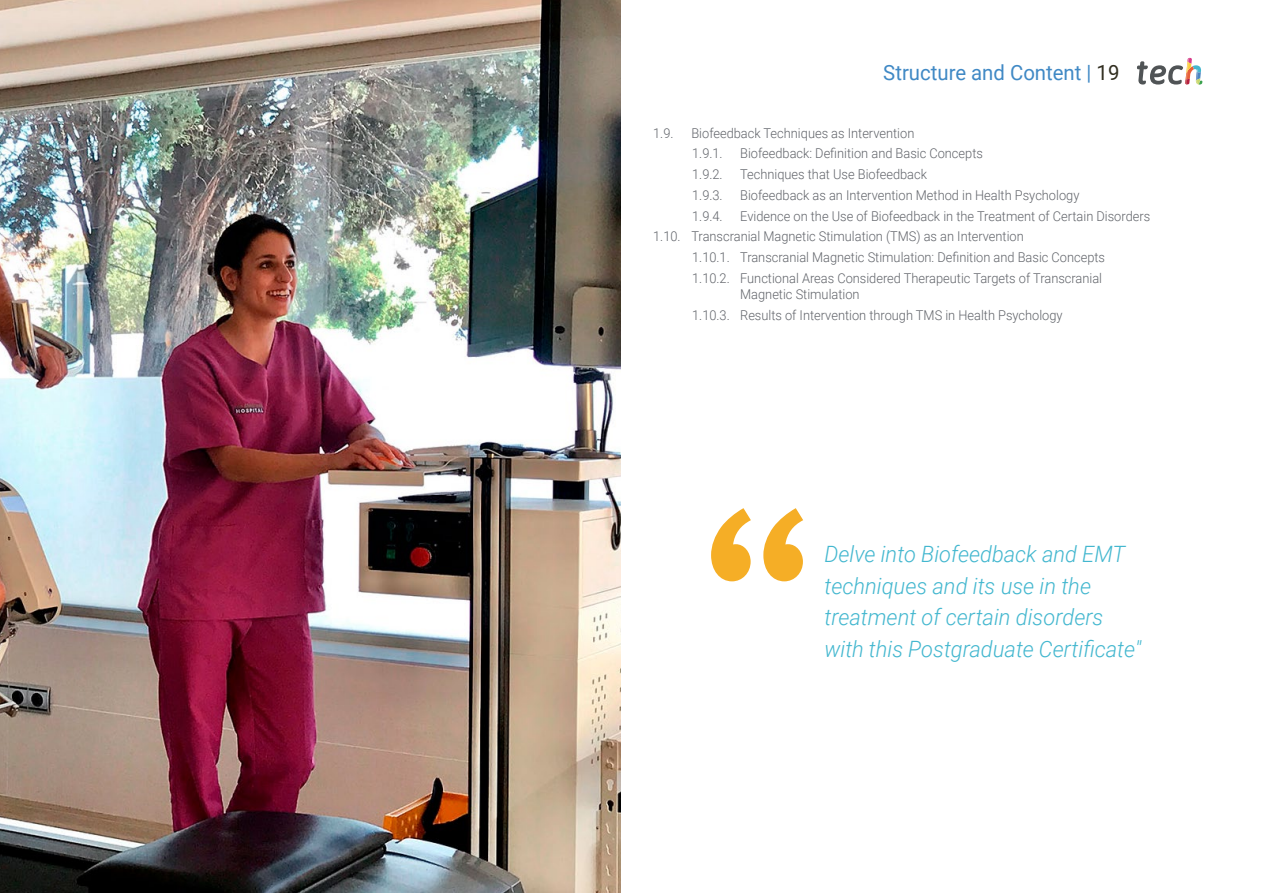
<style>
.page{position:relative;width:1263px;height:893px;background:#fff}
.page>*{position:absolute;margin:0;border:0;box-sizing:border-box;transform-origin:0 0}
.t1{font:italic 300 22.5px/31.5px "Roboto";color:#43b7cf}
.t2{font:21px "Roboto";color:#4089c5}
.t3{font:300 13.5px/20.7px "Roboto";color:#61646a;scale:.95 1}
.s1{color:#312e20}
</style>
<div class="page">
<img style="left:0;top:0;width:621px;height:893px">
<svg style="left:1137px;top:58px;width:65px;height:27px"></svg>
<svg style="left:711px;top:508px;width:92px;height:73px"></svg>
<h2 class="t2" style="left:883px;top:57px;width:238px">Structure and Content | <span class="s1">19</span></h2>
<p class="t3" style="left:653px;top:122px;width:23px">1.9.</p>
<p class="t3" style="left:691px;top:122px;width:236px">Biofeedback Techniques as Intervention<br>1.9.1.</p>
<p class="t3" style="left:740px;top:143px;width:257px">Biofeedback: Definition and Basic Concepts</p>
<p class="t3" style="left:692px;top:164px;width:34px">1.9.2.</p>
<p class="t3" style="left:740px;top:164px;width:198px">Techniques that Use Biofeedback</p>
<p class="t3" style="left:692px;top:184px;width:34px">1.9.3.</p>
<p class="t3" style="left:740px;top:184px;width:359px">Biofeedback as an Intervention Method in Health Psychology</p>
<p class="t3" style="left:692px;top:205px;width:34px">1.9.4.</p>
<p class="t3" style="left:740px;top:205px;width:433px">Evidence on the Use of Biofeedback in the Treatment of Certain Disorders</p>
<p class="t3" style="left:653px;top:226px;width:392px">1.10. Transcranial Magnetic Stimulation (TMS) as an Intervention</p>
<p class="t3" style="left:692px;top:247px;width:436px">1.10.1. Transcranial Magnetic Stimulation: Definition and Basic Concepts</p>
<p class="t3" style="left:692px;top:267px;width:433px">1.10.2. Functional Areas Considered Therapeutic Targets of Transcranial</p>
<p class="t3" style="left:692px;top:284px;width:391px;text-indent:48px">Magnetic Stimulation<br>1.10.3. Results of Intervention through TMS in Health Psychology</p>
<h1 class="t1" style="left:824px;top:538px;width:318px">Delve into Biofeedback and EMT techniques and its use in the treatment of certain disorders with this Postgraduate Certificate"</h1>
</div>
